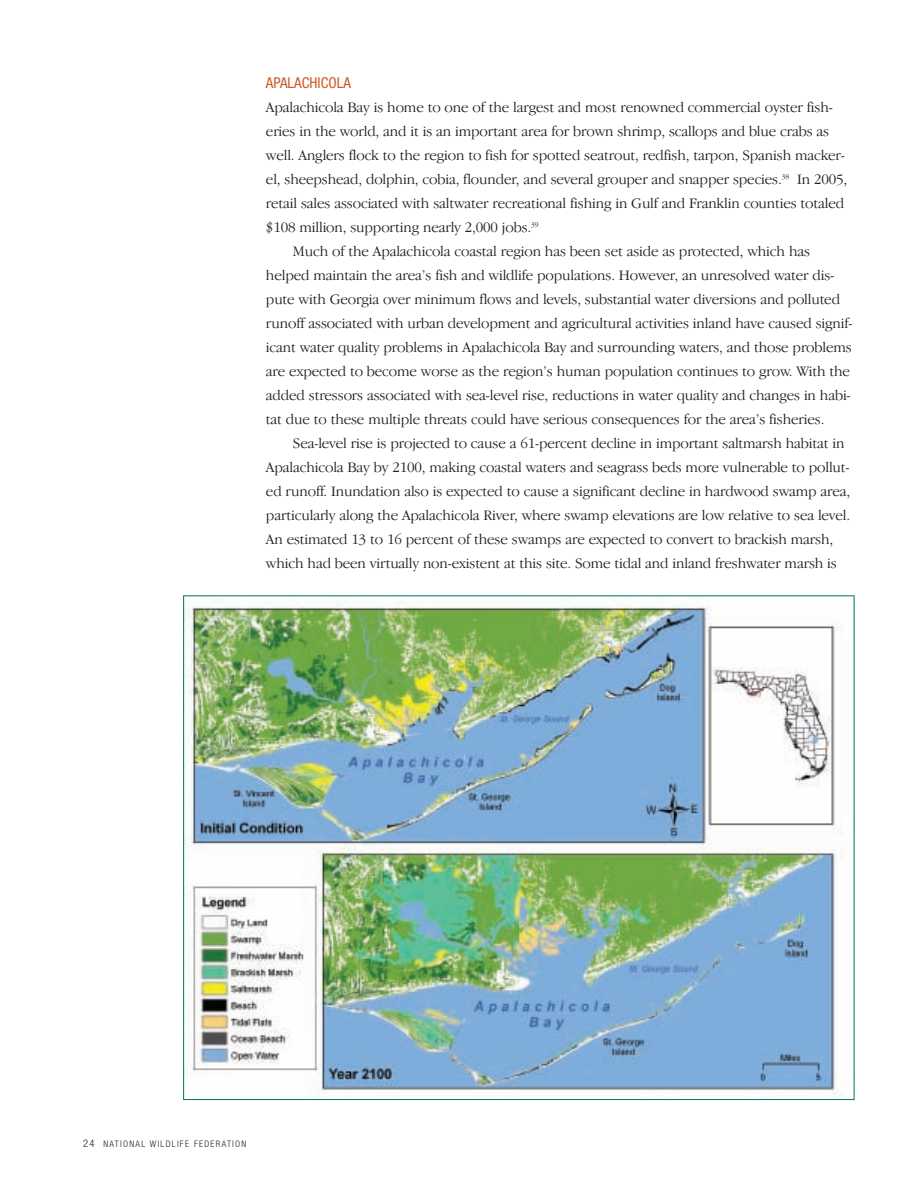
<style>
.page{position:relative;width:918px;height:1188px;background:#fff}
.page>*{position:absolute;margin:0;border:0;box-sizing:border-box;transform-origin:0 0}
.t1{font:300 15px "Garamond IT Cby BT";letter-spacing:-.01em;color:#231f20}
.t2{font:condensed 15px "Helvetica Neue";color:#cc5a27}
.t3{font:300 condensed 9px "Helvetica Neue";letter-spacing:.145em;color:#231f20}
.s1{font-size:10.5px}
</style>
<div class="page">
<img style="left:185px;top:597px;width:659px;height:501px">
<p class="t2" style="left:266px;top:77px;width:87px">APALACHICOLA</p>
<p class="t1" style="left:266px;top:102px;width:568px">Apalachicola Bay is home to one of the largest and most renowned commercial oyster fish-</p>
<p class="t1" style="left:266px;top:126px;width:565px">eries in the world, and it is an important area for brown shrimp, scallops and blue crabs as</p>
<p class="t1" style="left:266px;top:150px;width:580px">well. Anglers flock to the region to fish for spotted seatrout, redfish, tarpon, Spanish macker-</p>
<p class="t1" style="left:266px;top:174px;width:583px">el, sheepshead, dolphin, cobia, flounder, and several grouper and snapper species.<sup>38</sup> In 2005,</p>
<p class="t1" style="left:266px;top:198px;width:580px">retail sales associated with saltwater recreational fishing in Gulf and Franklin counties totaled</p>
<p class="t1" style="left:266px;top:222px;width:274px">$108 million, supporting nearly 2,000 jobs.<sup>39</sup></p>
<p class="t1" style="left:293px;top:246px;width:519px">Much of the Apalachicola coastal region has been set aside as protected, which has</p>
<p class="t1" style="left:266px;top:270px;width:570px">helped maintain the area’s fish and wildlife populations. However, an unresolved water dis-</p>
<p class="t1" style="left:266px;top:294px;width:576px">pute with Georgia over minimum flows and levels, substantial water diversions and polluted</p>
<p class="t1" style="left:266px;top:318px;width:588px">runoff associated with urban development and agricultural activities inland have caused signif-</p>
<p class="t1" style="left:266px;top:342px;width:587px">icant water quality problems in Apalachicola Bay and surrounding waters, and those problems</p>
<p class="t1" style="left:266px;top:366px;width:586px">are expected to become worse as the region’s human population continues to grow. With the</p>
<p class="t1" style="left:266px;top:390px;width:586px">added stressors associated with sea-level rise, reductions in water quality and changes in habi-</p>
<p class="t1" style="left:266px;top:414px;width:560px">tat due to these multiple threats could have serious consequences for the area’s fisheries.</p>
<p class="t1" style="left:293px;top:438px;width:553px">Sea-level rise is projected to cause a 61-percent decline in important saltmarsh habitat in</p>
<p class="t1" style="left:266px;top:462px;width:585px">Apalachicola Bay by 2100, making coastal waters and seagrass beds more vulnerable to pollut-</p>
<p class="t1" style="left:266px;top:486px;width:586px">ed runoff. Inundation also is expected to cause a significant decline in hardwood swamp area,</p>
<p class="t1" style="left:266px;top:510px;width:586px">particularly along the Apalachicola River, where swamp elevations are low relative to sea level.</p>
<p class="t1" style="left:266px;top:534px;width:569px">An estimated 13 to 16 percent of these swamps are expected to convert to brackish marsh,</p>
<p class="t1" style="left:266px;top:558px;width:572px">which had been virtually non-existent at this site. Some tidal and inland freshwater marsh is</p>
<p class="t3" style="left:83px;top:1141px;width:165px"><span class="s1">24</span> NATIONAL WILDLIFE FEDERATION</p>
</div>
